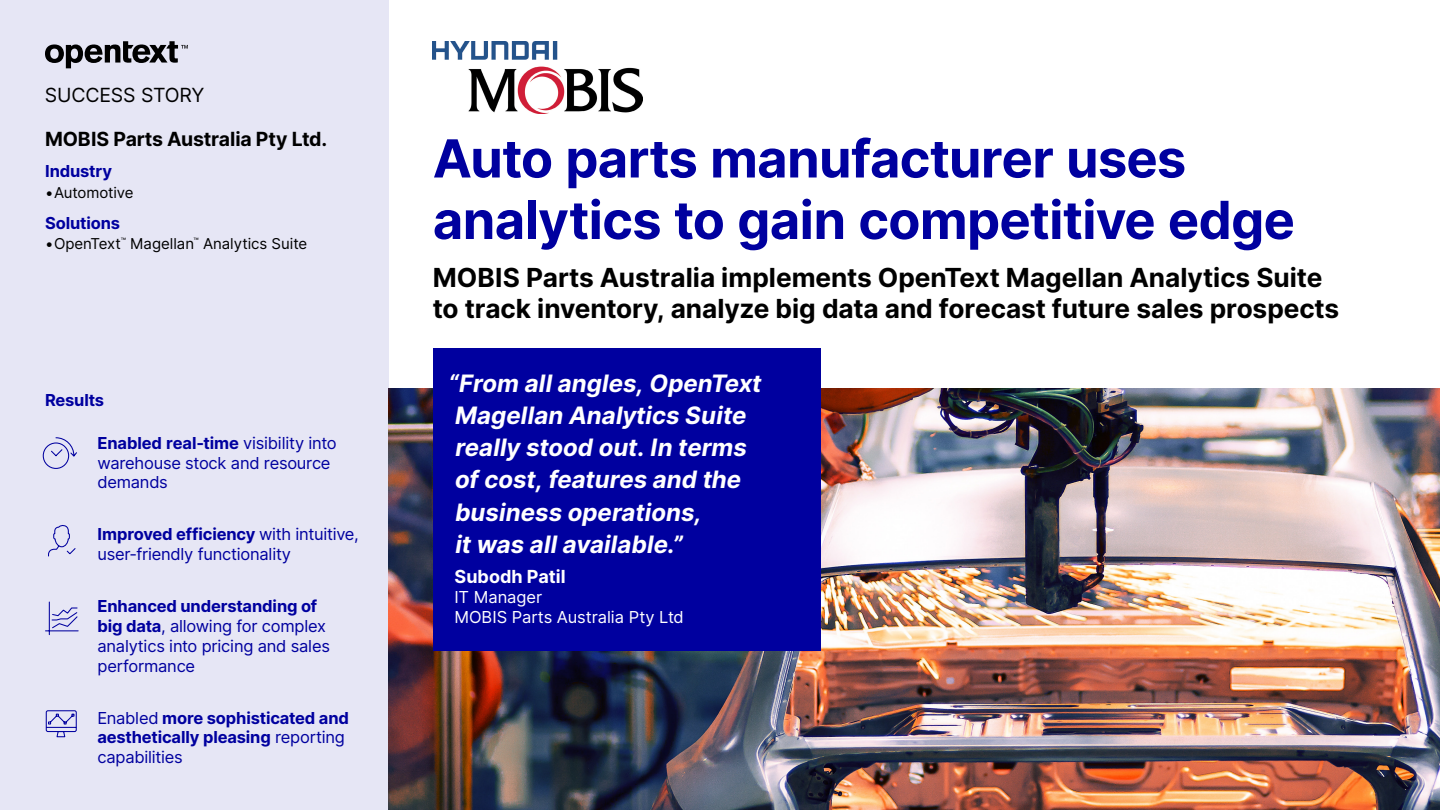
<style>
.page{position:relative;width:1440px;height:810px;background:#fff}
.page>*{position:absolute;margin:0;border:0;box-sizing:border-box;transform-origin:0 0}
.t1{font:700 52.5px "Inter";letter-spacing:-.015em;color:#00009f}
.t2{font:700 26.25px/31.5px "Inter";letter-spacing:-.005em;color:#000}
.t3{font:italic 700 24px/32.2px "Inter";color:#fff}
.Sidebar_Customer_Nam{font:700 19.5px "Inter";letter-spacing:-.005em;color:#000}
.Document_Type{font:19.5px "Inter";letter-spacing:-.01em;color:#000}
.Quote_Name{font:700 18px "Inter";color:#fff}
.Sidebar_Stats{font:16.5px/19.8px "Inter";letter-spacing:-.015em;color:#00009f}
.Sidebar_Stats-2{font:700 16.5px/19.8px "Inter";letter-spacing:-.01em;color:#00009f}
.Quote_Title___Compan{font:16.5px "Inter";letter-spacing:-.005em;color:#fff}
.Sidebar_H1{font:700 16.5px "Inter";letter-spacing:-.01em;color:#00009f}
.t4{font:15px "Inter";letter-spacing:-.005em;color:#000}
.s1{font-weight:700}
.s2{font-weight:400}
</style>
<div class="page">
<div style="left:0;top:0;width:388px;height:810px;background:#e6e6f5"></div>
<img style="left:388px;top:388px;width:1052px;height:422px">
<div style="left:433px;top:348px;width:387px;height:302px;background:#00009f"></div>
<img style="left:433px;top:41px;width:209px;height:72px">
<svg style="left:45px;top:41px;width:143px;height:27px"></svg>
<svg style="left:45px;top:710px;width:32px;height:28px"></svg>
<svg style="left:45px;top:601px;width:34px;height:35px"></svg>
<svg style="left:48px;top:525px;width:28px;height:32px"></svg>
<svg style="left:42px;top:437px;width:35px;height:32px"></svg>
<p class="Document_Type" style="left:45px;top:81px;width:161px">SUCCESS STORY</p>
<p class="Sidebar_Customer_Nam" style="left:45px;top:124px;width:284px">MOBIS Parts Australia Pty Ltd.</p>
<p class="Sidebar_H1" style="left:45px;top:159px;width:69px">Industry</p>
<p class="t4" style="left:45px;top:181px;width:90px">•Automotive</p>
<p class="Sidebar_H1" style="left:45px;top:211px;width:77px">Solutions</p>
<p class="t4" style="left:45px;top:233px;width:264px">•OpenText<sup>™</sup> Magellan<sup>™</sup> Analytics Suite</p>
<p class="Sidebar_H1" style="left:45px;top:388px;width:61px">Results</p>
<p class="Sidebar_Stats" style="left:98px;top:432px;width:241px"><span class="s1">Enabled real-time</span> visibility into warehouse stock and resource demands</p>
<p class="Sidebar_Stats" style="left:98px;top:524px;width:263px"><span class="s1">Improved efficiency</span> with intuitive, user-friendly functionality</p>
<p class="Sidebar_Stats" style="left:98px;top:596px;width:234px"><span class="s1">Enhanced understanding of big data</span>, allowing for complex analytics into pricing and sales performance</p>
<p class="Sidebar_Stats-2" style="left:98px;top:707px;width:253px"><span class="s2">Enabled</span> more sophisticated and aesthetically pleasing <span class="s2">reporting capabilities</span></p>
<h1 class="t1" style="left:433px;top:120px;width:755px">Auto parts manufacturer uses</h1>
<h1 class="t1" style="left:433px;top:182px;width:864px">analytics to gain competitive edge</h1>
<h2 class="t2" style="left:433px;top:261px;width:908px">MOBIS Parts Australia implements OpenText Magellan Analytics Suite to track inventory, analyze big data and forecast future sales prospects</h2>
<p class="t3" style="left:448px;top:366px;width:315px">“From all angles, OpenText<br>Magellan Analytics Suite really stood out. In terms of cost, features and the business operations,<br>it was all available.”</p>
<p class="Quote_Name" style="left:455px;top:564px;width:113px">Subodh Patil</p>
<p class="Quote_Title___Compan" style="left:454px;top:585px;width:89px">IT Manager</p>
<p class="Quote_Title___Compan" style="left:454px;top:605px;width:231px">MOBIS Parts Australia Pty Ltd</p>
</div>
